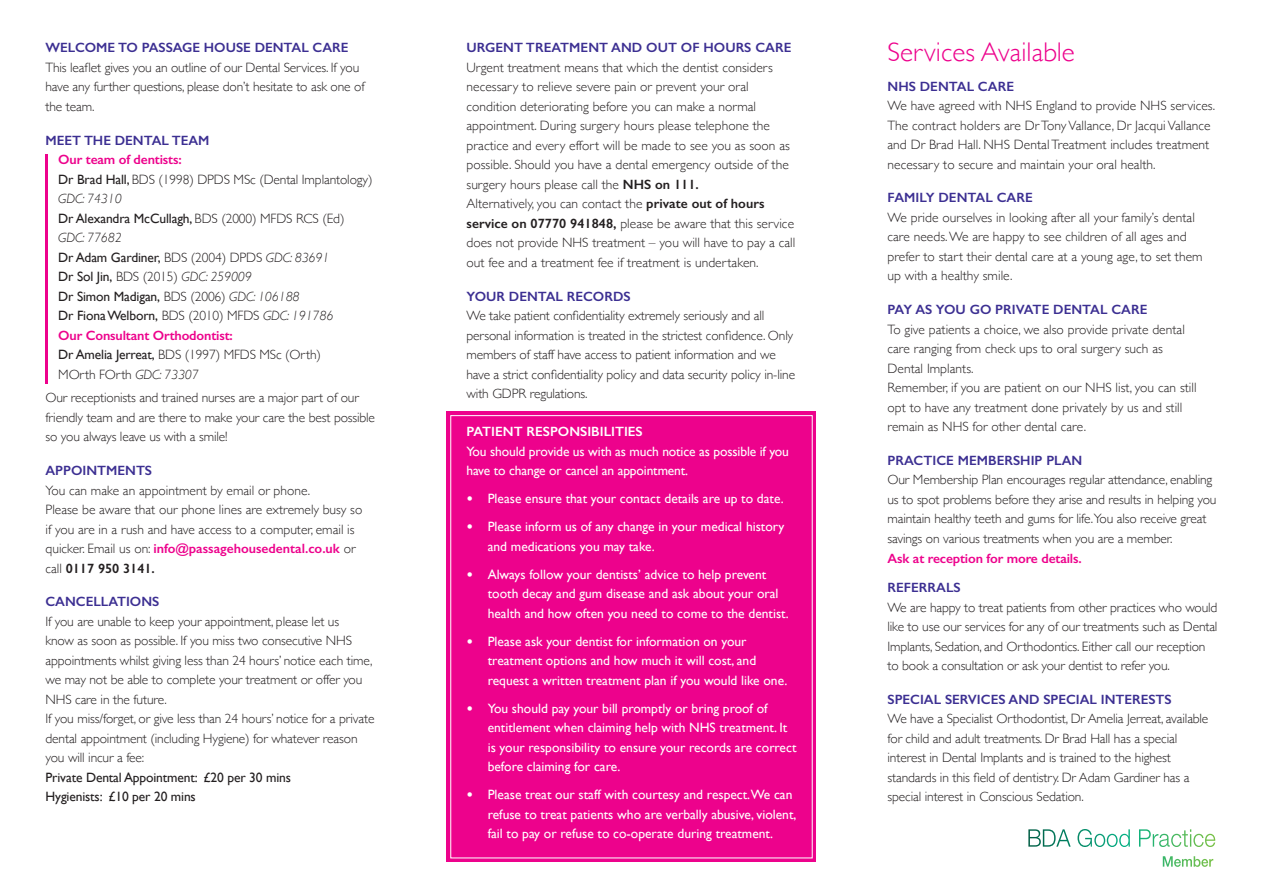
<style>
.page{position:relative;width:1263px;height:893px;background:#fff}
.page>*{position:absolute;margin:0;border:0;box-sizing:border-box;transform-origin:0 0}
.SUB_HEAD{font:300 27px "Gill Sans";letter-spacing:.005em;color:#ed028c}
.Body_Gillsans{font:300 13.5px/19.5px "Gill Sans";letter-spacing:-.01em;color:#231f20}
.Body_Gillsans-2{font:13.5px/19.5px "Gill Sans";color:#fff}
.SUB_HEAD-2{font:600 13.5px "Gill Sans";color:#3c2f92}
.Body_Gillsans-3{font:13.5px/19.5px "Gill Sans";letter-spacing:-.01em;color:#231f20}
.Body_Gillsans-4{font:600 13.5px "Gill Sans";letter-spacing:-.01em;color:#ed028c}
.Body_Gillsans-5{font:italic 300 13.5px "Gill Sans";letter-spacing:-.01em;color:#231f20}
.Body_Gillsans-6{font:600 13.5px "Gill Sans";color:#fff}
.Body_Gillsans-7{font:600 13.5px "Gill Sans";color:#3c2f92}
.s1{font-weight:400}
.s2{font-style:italic}
.s3{font-weight:300}
.s4{font-weight:300;font-style:italic}
.s5{font-weight:400;font-style:normal}
.s6{font-style:normal}
.s7{font-weight:600;color:#ed028c}
.s8{font-weight:600}
.s9{font-weight:700}
</style>
<div class="page">
<div style="left:446px;top:411px;width:370px;height:451px;background:#ed028c"></div>
<hr style="left:46px;top:154px;width:2px;height:230px;background:#ed028c">
<svg style="left:1028px;top:829px;width:187px;height:18px"></svg>
<p class="SUB_HEAD-2" style="left:46px;top:40px;width:305px">WELCOME TO PASSAGE HOUSE DENTAL CARE</p>
<p class="Body_Gillsans" style="left:46px;top:57px;width:321px">This leaflet gives you an outline of our Dental Services. If you have any further questions, please don’t hesitate to ask one of the team.</p>
<p class="SUB_HEAD-2" style="left:46px;top:132px;width:166px">MEET THE DENTAL TEAM</p>
<p class="Body_Gillsans-4" style="left:58px;top:151px;width:125px">Our team of dentists:</p>
<p class="Body_Gillsans" style="left:58px;top:169px;width:316px"><span class="s1">Dr Brad Hall,</span> BDS (1998) DPDS MSc (Dental Implantology)<br><span class="s2">GDC: 74310</span></p>
<p class="Body_Gillsans-3" style="left:58px;top:208px;width:288px">Dr Alexandra McCullagh, <span class="s3">BDS (2000) MFDS RCS (Ed)<br></span><span class="s4">GDC: 77682</span></p>
<p class="Body_Gillsans-3" style="left:58px;top:247px;width:273px">Dr Adam Gardiner, <span class="s3">BDS (2004) DPDS</span> <span class="s4">GDC: 83691</span></p>
<p class="Body_Gillsans-5" style="left:58px;top:269px;width:195px"><span class="s5">Dr Sol Jin,</span> <span class="s6">BDS (2015)</span> GDC: 259009</p>
<p class="Body_Gillsans-3" style="left:58px;top:286px;width:243px">Dr Simon Madigan, <span class="s3">BDS (2006)</span> <span class="s4">GDC: 106188</span></p>
<p class="Body_Gillsans-3" style="left:58px;top:306px;width:277px">Dr Fiona Welborn, <span class="s3">BDS (2010) MFDS</span> <span class="s4">GDC: 191786</span></p>
<p class="Body_Gillsans-4" style="left:58px;top:327px;width:176px">Our Consultant Orthodontist:</p>
<p class="Body_Gillsans" style="left:58px;top:344px;width:264px"><span class="s1">Dr Amelia Jerreat,</span> BDS (1997) MFDS MSc (Orth)<br>MOrth FOrth <span class="s2">GDC: 73307</span></p>
<p class="Body_Gillsans" style="left:46px;top:388px;width:331px">Our receptionists and trained nurses are a major part of our friendly team and are there to make your care the best possible so you always leave us with a smile!</p>
<p class="SUB_HEAD-2" style="left:46px;top:462px;width:108px">APPOINTMENTS</p>
<p class="Body_Gillsans" style="left:46px;top:480px;width:318px">You can make an appointment by email or phone.<br>Please be aware that our phone lines are extremely busy so if you are in a rush and have access to a computer, email is quicker. Email us on: <span class="s7">info@passagehousedental.co.uk</span> or call <span class="s8">0117 950 3141.</span></p>
<p class="SUB_HEAD-2" style="left:46px;top:594px;width:115px">CANCELLATIONS</p>
<p class="Body_Gillsans" style="left:46px;top:611px;width:328px">If you are unable to keep your appointment, please let us<br>know as soon as possible. If you miss two consecutive NHS appointments whilst giving less than 24 hours’ notice each time, we may not be able to complete your treatment or offer you NHS care in the future.</p>
<p class="Body_Gillsans" style="left:46px;top:709px;width:331px">If you miss/forget, or give less than 24 hours’ notice for a private dental appointment (including Hygiene) for whatever reason you will incur a fee:</p>
<p class="Body_Gillsans-3" style="left:46px;top:767px;width:247px">Private Dental Appointment: £20 per 30 mins</p>
<p class="Body_Gillsans-3" style="left:46px;top:787px;width:152px">Hygienists: £10 per 20 mins</p>
<p class="SUB_HEAD-2" style="left:466px;top:40px;width:326px">URGENT TREATMENT AND OUT OF HOURS CARE</p>
<p class="Body_Gillsans" style="left:466px;top:57px;width:325px">Urgent treatment means that which the dentist considers necessary to relieve severe pain or prevent your oral condition deteriorating before you can make a normal appointment. During surgery hours please telephone the practice and every effort will be made to see you as soon as possible. Should you have a dental emergency outside of the surgery hours please call the <span class="s8">NHS on 111.</span></p>
<p class="Body_Gillsans" style="left:466px;top:194px;width:330px">Alternatively, you can contact the <span class="s8">private out of hours service on 07770 941848,</span> please be aware that this service does not provide NHS treatment – you will have to pay a call out fee and a treatment fee if treatment is undertaken.</p>
<p class="SUB_HEAD-2" style="left:466px;top:288px;width:166px">YOUR DENTAL RECORDS</p>
<p class="Body_Gillsans" style="left:466px;top:305px;width:330px">We take patient confidentiality extremely seriously and all personal information is treated in the strictest confidence. Only members of staff have access to patient information and we have a strict confidentiality policy and data security policy in-line with GDPR regulations.</p>
<p class="Body_Gillsans-6" style="left:466px;top:423px;width:178px">PATIENT RESPONSIBILITIES</p>
<p class="Body_Gillsans-2" style="left:466px;top:441px;width:324px">You should provide us with as much notice as possible if you have to change or cancel an appointment.</p>
<p class="Body_Gillsans-2" style="left:466px;top:489px;width:319px"><span class="s9">•</span> Please ensure that your contact details are up to date.</p>
<p class="Body_Gillsans-2" style="left:488px;top:517px;width:298px;text-indent:-21px"><span class="s9">•</span> Please inform us of any change in your medical history and medications you may take.</p>
<p class="Body_Gillsans-2" style="left:488px;top:564px;width:302px;text-indent:-21px"><span class="s9">•</span> Always follow your dentists’ advice to help prevent tooth decay and gum disease and ask about your oral health and how often you need to come to the dentist.</p>
<p class="Body_Gillsans-2" style="left:488px;top:631px;width:301px;text-indent:-21px"><span class="s9">•</span> Please ask your dentist for information on your treatment options and how much it will cost, and request a written treatment plan if you would like one.</p>
<p class="Body_Gillsans-2" style="left:488px;top:698px;width:310px;text-indent:-21px"><span class="s9">•</span> You should pay your bill promptly or bring proof of entitlement when claiming help with NHS treatment. It is your responsibility to ensure your records are correct before claiming for care.</p>
<p class="Body_Gillsans-2" style="left:488px;top:785px;width:310px;text-indent:-21px"><span class="s9">•</span> Please treat our staff with courtesy and respect.We can refuse to treat patients who are verbally abusive, violent, fail to pay or refuse to co-operate during treatment.</p>
<p class="SUB_HEAD" style="left:887px;top:31px;width:189px">Services Available</p>
<p class="SUB_HEAD-2" style="left:887px;top:78px;width:128px">NHS DENTAL CARE</p>
<p class="Body_Gillsans" style="left:887px;top:95px;width:329px">We have agreed with NHS England to provide NHS services.<br>The contract holders are Dr Tony Vallance, Dr Jacqui Vallance and Dr Brad Hall. NHS Dental Treatment includes treatment necessary to secure and maintain your oral health.</p>
<p class="SUB_HEAD-2" style="left:887px;top:190px;width:147px">FAMILY DENTAL CARE</p>
<p class="Body_Gillsans" style="left:887px;top:207px;width:317px">We pride ourselves in looking after all your family’s dental care needs. We are happy to see children of all ages and prefer to start their dental care at a young age, to set them up with a healthy smile.</p>
<p class="SUB_HEAD-2" style="left:887px;top:301px;width:261px">PAY AS YOU GO PRIVATE DENTAL CARE</p>
<p class="Body_Gillsans" style="left:887px;top:319px;width:299px">To give patients a choice, we also provide private dental care ranging from check ups to oral surgery such as<br>Dental Implants.</p>
<p class="Body_Gillsans" style="left:887px;top:377px;width:311px">Remember, if you are patient on our NHS list, you can still opt to have any treatment done privately by us and still remain as NHS for other dental care.</p>
<p class="SUB_HEAD-2" style="left:887px;top:452px;width:196px">PRACTICE MEMBERSHIP PLAN</p>
<p class="Body_Gillsans" style="left:887px;top:470px;width:330px">Our Membership Plan encourages regular attendance, enabling us to spot problems before they arise and results in helping you maintain healthy teeth and gums for life.You also receive great savings on various treatments when you are a member.<br><span class="s7">Ask at reception for more details.</span></p>
<p class="Body_Gillsans-7" style="left:887px;top:579px;width:75px">REFERRALS</p>
<p class="Body_Gillsans" style="left:887px;top:597px;width:331px">We are happy to treat patients from other practices who would like to use our services for any of our treatments such as Dental Implants, Sedation, and Orthodontics. Either call our reception to book a consultation or ask your dentist to refer you.</p>
<p class="SUB_HEAD-2" style="left:887px;top:691px;width:286px">SPECIAL SERVICES AND SPECIAL INTERESTS</p>
<p class="Body_Gillsans" style="left:887px;top:708px;width:322px">We have a Specialist Orthodontist, Dr Amelia Jerreat, available for child and adult treatments. Dr Brad Hall has a special interest in Dental Implants and is trained to the highest standards in this field of dentistry. Dr Adam Gardiner has a special interest in Conscious Sedation.</p>
</div>
